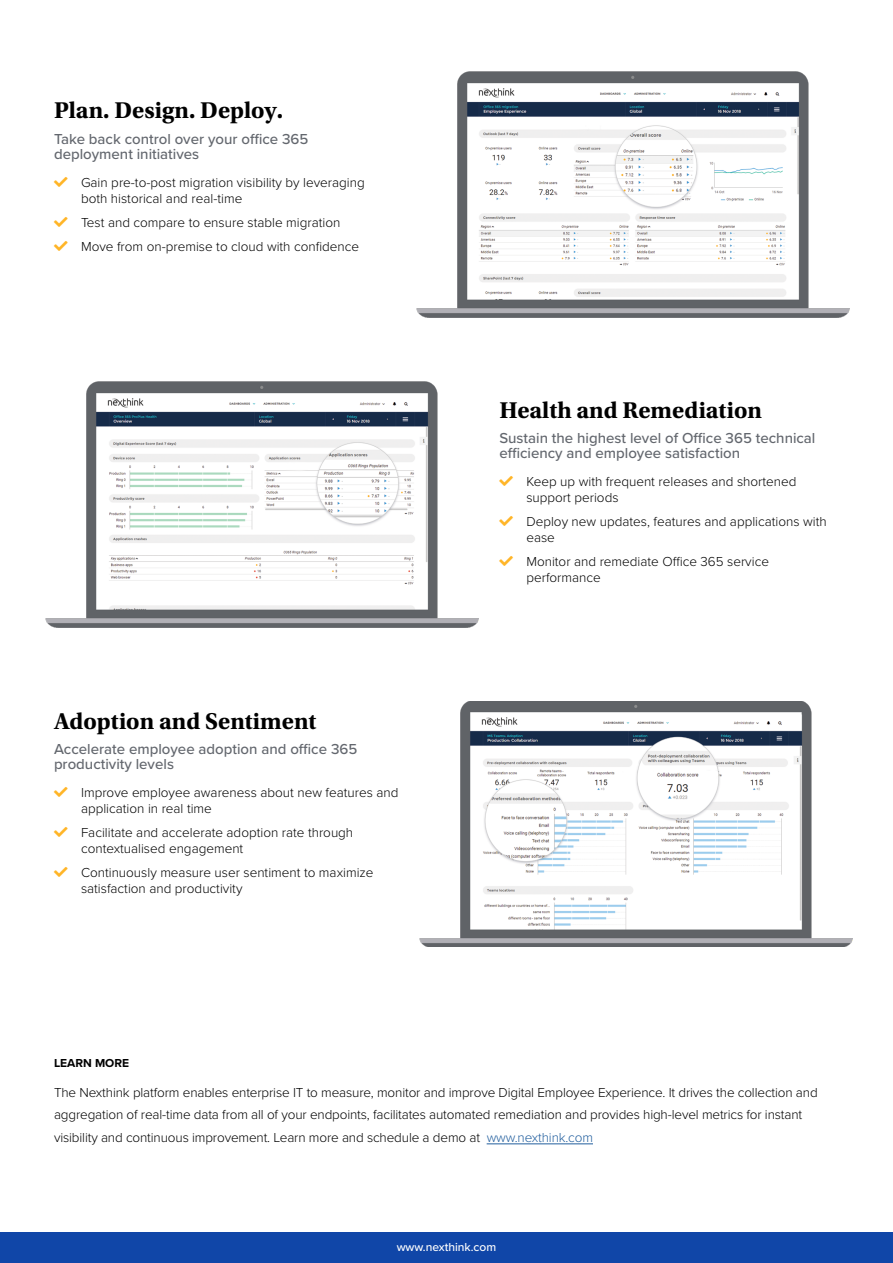
<style>
.page{position:relative;width:893px;height:1263px;background:#fff}
.page>*{position:absolute;margin:0;border:0;box-sizing:border-box;transform-origin:0 0}
.t1{font:700 24px "Utopia Std";color:#000}
.t2{font:500 15px/15px "Proxima Nova";color:#63676e}
.t3{font:300 13.5px/16.2px "Proxima Nova";color:#000}
.t4{font:500 12px "Proxima Nova";color:#fff}
.t5{font:700 12px "Proxima Nova";color:#000}
.s1{color:#215e9e}
</style>
<div class="page">
<div style="left:0;top:1233px;width:893px;height:30px;background:#1046a8"></div>
<hr style="left:487px;top:1143px;width:106px;height:1px;background:#215e9e">
<img style="left:416px;top:72px;width:433px;height:245px">
<img style="left:45px;top:382px;width:433px;height:245px">
<img style="left:420px;top:701px;width:433px;height:246px">
<h1 class="t1" style="left:54px;top:102px;width:231px">Plan. Design. Deploy.</h1>
<p class="t2" style="left:54px;top:132px;width:256px">Take back control over your office 365 deployment initiatives</p>
<p class="t3" style="left:81px;top:175px;width:285px">Gain pre-to-post migration visibility by leveraging both historical and real-time</p>
<p class="t3" style="left:81px;top:211px;width:280px;line-height:23.7px">Test and compare to ensure stable migration<br>Move from on-premise to cloud with confidence</p>
<h1 class="t1" style="left:54px;top:712px;width:264px">Adoption and Sentiment</h1>
<p class="t2" style="left:54px;top:742px;width:305px">Accelerate employee adoption and office 365 productivity levels</p>
<p class="t3" style="left:81px;top:785px;width:319px">Improve employee awareness about new features and application in real time</p>
<p class="t3" style="left:81px;top:825px;width:274px">Facilitate and accelerate adoption rate through contextualised engagement</p>
<p class="t3" style="left:81px;top:865px;width:294px">Continuously measure user sentiment to maximize satisfaction and productivity</p>
<h1 class="t1" style="left:499px;top:401px;width:264px">Health and Remediation</h1>
<p class="t2" style="left:499px;top:431px;width:318px">Sustain the highest level of Office 365 technical efficiency and employee satisfaction</p>
<p class="t3" style="left:526px;top:474px;width:272px">Keep up with frequent releases and shortened support periods</p>
<p class="t3" style="left:526px;top:514px;width:302px">Deploy new updates, features and applications with ease</p>
<p class="t3" style="left:526px;top:554px;width:244px">Monitor and remediate Office 365 service performance</p>
<p class="t5" style="left:54px;top:1057px;width:77px">LEARN MORE</p>
<p class="t3" style="left:54px;top:1081px;width:765px;line-height:22.5px">The Nexthink platform enables enterprise IT to measure, monitor and improve Digital Employee Experience. It drives the collection and aggregation of real-time data from all of your endpoints, facilitates automated remediation and provides high-level metrics for instant visibility and continuous improvement. Learn more and schedule a demo at <span class="s1">www.nexthink.com</span></p>
<p class="t4" style="left:397px;top:1242px;width:101px">www.nexthink.com</p>
</div>
